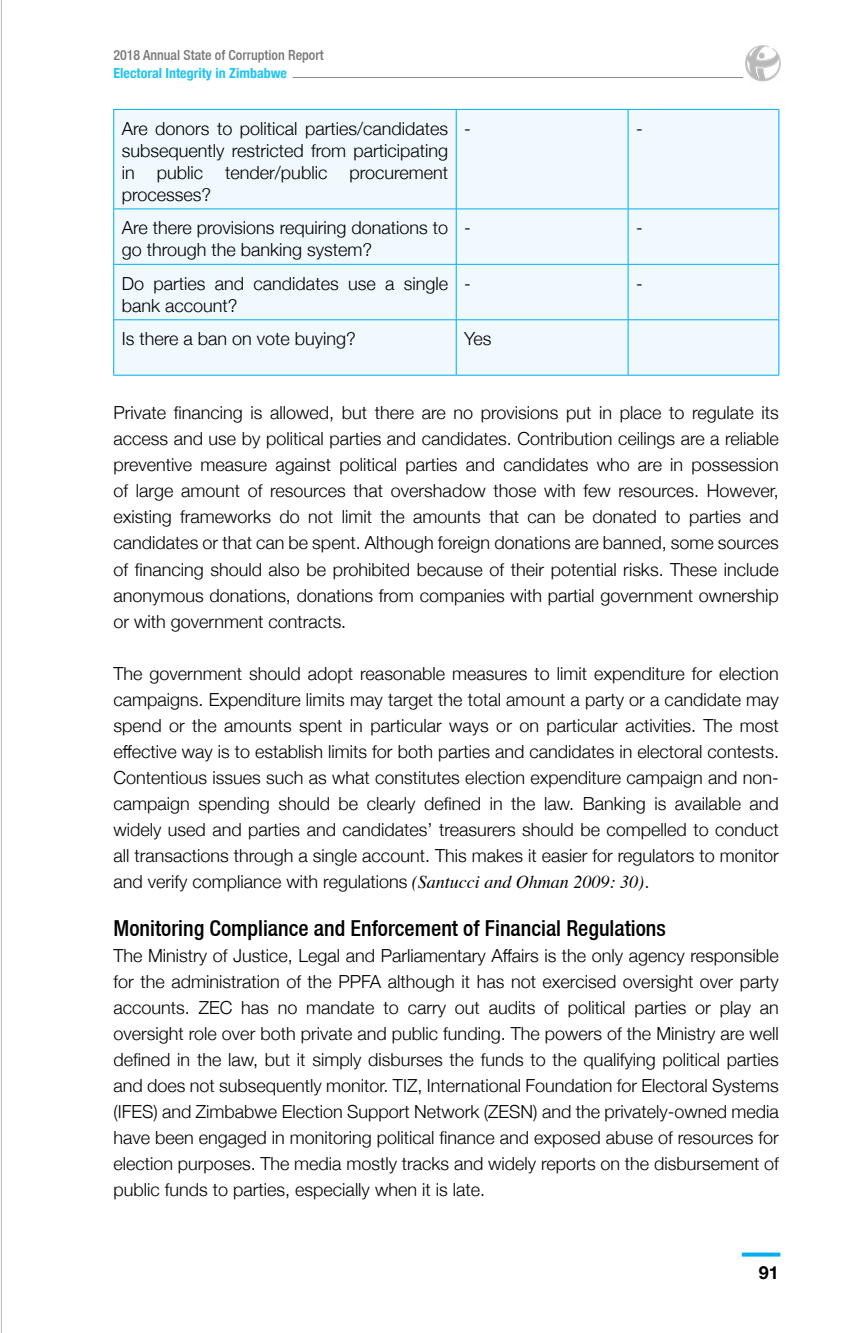
<style>
.page{position:relative;width:851px;height:1333px;background:#fff}
.page>*{position:absolute;margin:0;border:0;box-sizing:border-box;transform-origin:0 0}
.t1{font:500 condensed 22px "Helvetica Neue";color:#000}
.t2{font:300 18px/26px "Helvetica Neue";color:#000;text-align:justify}
.t3{font:700 18px "Helvetica Neue";color:#000}
.t4{font:500 condensed 14px "Helvetica Neue";color:#77787b}
.t5{font:700 condensed 14px "Helvetica Neue";color:#20c4f4}
.s1{font-family:"Times";font-weight:400;font-style:italic}
</style>
<div class="page">
<hr style="left:293px;top:77px;width:450px;height:1px;background:#888a8d">
<svg style="left:741px;top:1252px;width:39px;height:4px"></svg>
<hr style="left:1px;top:0;width:1px;height:1332px;background:#b8babc">
<img style="left:743px;top:45px;width:38px;height:37px">
<div style="left:114px;top:110px;width:664px;height:265px;background:#eff9fe"></div>
<hr style="left:113px;top:109px;width:343px;height:1px;background:#00aeef">
<hr style="left:113px;top:110px;width:1px;height:99px;background:#00aeef">
<hr style="left:456px;top:109px;width:172px;height:1px;background:#00aeef">
<hr style="left:456px;top:110px;width:1px;height:99px;background:#00aeef">
<hr style="left:628px;top:109px;width:151px;height:1px;background:#00aeef">
<hr style="left:627px;top:110px;width:1px;height:99px;background:#00aeef">
<hr style="left:778px;top:110px;width:1px;height:99px;background:#00aeef">
<hr style="left:113px;top:208px;width:343px;height:1px;background:#00aeef">
<hr style="left:113px;top:209px;width:1px;height:55px;background:#00aeef">
<hr style="left:456px;top:208px;width:172px;height:1px;background:#00aeef">
<hr style="left:456px;top:209px;width:1px;height:55px;background:#00aeef">
<hr style="left:628px;top:208px;width:151px;height:1px;background:#00aeef">
<hr style="left:627px;top:209px;width:1px;height:55px;background:#00aeef">
<hr style="left:778px;top:209px;width:1px;height:55px;background:#00aeef">
<hr style="left:113px;top:264px;width:343px;height:1px;background:#00aeef">
<hr style="left:113px;top:264px;width:1px;height:55px;background:#00aeef">
<hr style="left:456px;top:264px;width:172px;height:1px;background:#00aeef">
<hr style="left:456px;top:264px;width:1px;height:55px;background:#00aeef">
<hr style="left:628px;top:264px;width:151px;height:1px;background:#00aeef">
<hr style="left:627px;top:264px;width:1px;height:55px;background:#00aeef">
<hr style="left:778px;top:264px;width:1px;height:55px;background:#00aeef">
<hr style="left:113px;top:319px;width:343px;height:1px;background:#00aeef">
<hr style="left:113px;top:320px;width:1px;height:55px;background:#00aeef">
<hr style="left:456px;top:319px;width:172px;height:1px;background:#00aeef">
<hr style="left:456px;top:320px;width:1px;height:55px;background:#00aeef">
<hr style="left:628px;top:319px;width:151px;height:1px;background:#00aeef">
<hr style="left:627px;top:320px;width:1px;height:55px;background:#00aeef">
<hr style="left:778px;top:320px;width:1px;height:55px;background:#00aeef">
<hr style="left:113px;top:375px;width:343px;height:1px;background:#00aeef">
<hr style="left:456px;top:375px;width:172px;height:1px;background:#00aeef">
<hr style="left:628px;top:375px;width:151px;height:1px;background:#00aeef">
<p class="t4" style="left:113px;top:47px;width:212px">2018 Annual State of Corruption Report</p>
<p class="t5" style="left:113px;top:61px;width:175px">Electoral Integrity in Zimbabwe</p>
<p class="t2" style="left:122px;top:116px;width:328px;line-height:22px">Are donors to political parties/candidates subsequently restricted from participating in public tender/public procurement processes?</p>
<p class="t2" style="left:464px;top:114px;width:8px">-</p>
<p class="t2" style="left:636px;top:114px;width:8px">-</p>
<p class="t2" style="left:122px;top:215px;width:328px;line-height:22px">Are there provisions requiring donations to go through the banking system?</p>
<p class="t2" style="left:464px;top:213px;width:8px">-</p>
<p class="t2" style="left:636px;top:213px;width:8px">-</p>
<p class="t2" style="left:122px;top:271px;width:328px;line-height:22px">Do parties and candidates use a single bank account?</p>
<p class="t2" style="left:464px;top:269px;width:8px">-</p>
<p class="t2" style="left:636px;top:269px;width:8px">-</p>
<p class="t2" style="left:122px;top:324px;width:236px">Is there a ban on vote buying?</p>
<p class="t2" style="left:464px;top:324px;width:29px">Yes</p>
<p class="t2" style="left:113px;top:399px;width:667px">Private financing is allowed, but there are no provisions put in place to regulate its access and use by political parties and candidates. Contribution ceilings are a reliable preventive measure against political parties and candidates who are in possession of large amount of resources that overshadow those with few resources. However, existing frameworks do not limit the amounts that can be donated to parties and candidates or that can be spent. Although foreign donations are banned, some sources of financing should also be prohibited because of their potential risks. These include anonymous donations, donations from companies with partial government ownership or with government contracts.</p>
<p class="t2" style="left:113px;top:658px;width:667px">The government should adopt reasonable measures to limit expenditure for election campaigns. Expenditure limits may target the total amount a party or a candidate may spend or the amounts spent in particular ways or on particular activities. The most effective way is to establish limits for both parties and candidates in electoral contests.<br>Contentious issues such as what constitutes election expenditure campaign and non&shy;campaign spending should be clearly defined in the law. Banking is available and widely used and parties and candidates’ treasurers should be compelled to conduct all transactions through a single account. This makes it easier for regulators to monitor and verify compliance with regulations <span class="s1">(Santucci and Ohman 2009: 30).</span></p>
<p class="t1" style="left:113px;top:914px;width:553px">Monitoring Compliance and Enforcement of Financial Regulations</p>
<p class="t2" style="left:113px;top:941px;width:667px">The Ministry of Justice, Legal and Parliamentary Affairs is the only agency responsible for the administration of the PPFA although it has not exercised oversight over party accounts. ZEC has no mandate to carry out audits of political parties or play an oversight role over both private and public funding. The powers of the Ministry are well defined in the law, but it simply disburses the funds to the qualifying political parties and does not subsequently monitor. TIZ, International Foundation for Electoral Systems (IFES) and Zimbabwe Election Support Network (ZESN) and the privately-owned media have been engaged in monitoring political finance and exposed abuse of resources for election purposes. The media mostly tracks and widely reports on the disbursement of public funds to parties, especially when it is late.</p>
<p class="t3" style="left:758px;top:1257px;width:22px">91</p>
</div>
